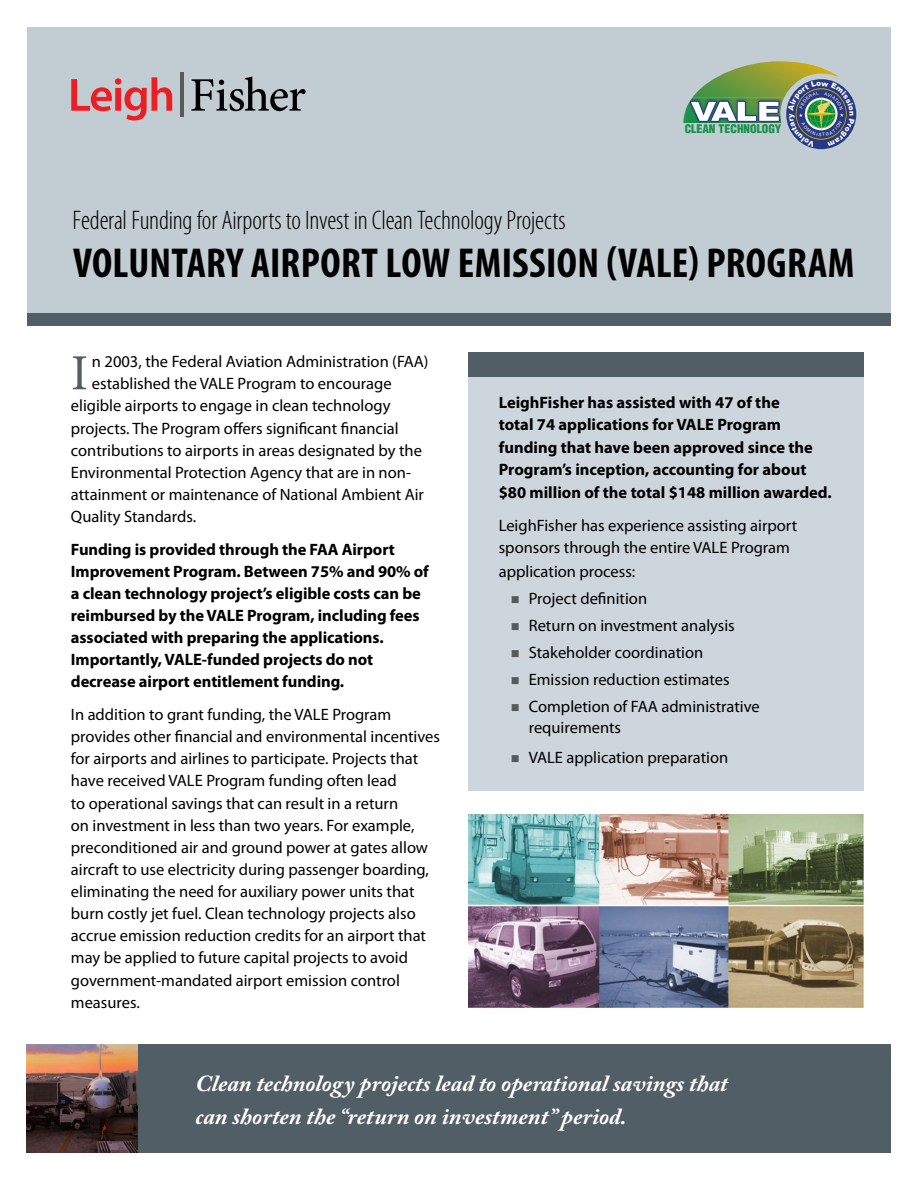
<style>
.page{position:relative;width:918px;height:1188px;background:#fff}
.page>*{position:absolute;margin:0;border:0;box-sizing:border-box;transform-origin:0 0}
.t1{font:50.55px "Minion Pro";color:#525e66}
.t2{font:700 condensed 42px "Myriad Pro";letter-spacing:.005em;color:#000}
.t3{font:300 condensed 27px "Myriad Pro";letter-spacing:-.01em;color:#000}
.t4{font:italic 700 22.8px/33px "Adobe Caslon Pro";color:#fff;scale:1.05 1}
.t5{font:16.5px/22.2px "Myriad Pro";color:#000}
.t6{font:700 16.5px/22.2px "Myriad Pro";letter-spacing:-.005em;color:#000}
.t7{font:900 condensed 11.4px "Helvetica";color:#159249;scale:1.04 1}
.s1{color:#58595b}
</style>
<div class="page">
<div style="left:27px;top:27px;width:864px;height:287px;background:#c2cdd3"></div>
<div style="left:133px;top:1045px;width:758px;height:108px;background:#525e66"></div>
<div style="left:27px;top:314px;width:864px;height:12px;background:#525e66"></div>
<div style="left:469px;top:354px;width:395px;height:437px;background:#cdd6dc"></div>
<svg style="left:191px;top:76px;width:115px;height:35px"></svg>
<svg style="left:71px;top:77px;width:101px;height:44px"></svg>
<hr style="left:180px;top:72px;width:4px;height:44px;background:#58595b">
<img style="left:27px;top:1045px;width:111px;height:108px">
<div style="left:469px;top:352px;width:395px;height:24px;background:#525e66"></div>
<img style="left:468px;top:815px;width:396px;height:194px">
<svg style="left:683px;top:61px;width:173px;height:88px"></svg>
<p class="t7" style="left:685px;top:122px;width:95px">CLEAN TECHNOLOGY</p>
<h3 class="t3" style="left:73px;top:204px;width:495px">Federal Funding for Airports to Invest in Clean Technology Projects</h3>
<h2 class="t2" style="left:73px;top:237px;width:783px">VOLUNTARY AIRPORT LOW EMISSION (VALE) PROGRAM</h2>
<h1 class="t1" style="left:71px;top:339px;width:19px">I</h1>
<p class="t5" style="left:92px;top:350px;width:338px">n 2003, the Federal Aviation Administration (FAA)</p>
<p class="t5" style="left:92px;top:372px;width:301px">established the VALE Program to encourage</p>
<p class="t5" style="left:71px;top:394px;width:321px">eligible airports to engage in clean technology</p>
<p class="t5" style="left:71px;top:417px;width:329px">projects. The Program offers significant financial</p>
<p class="t5" style="left:71px;top:439px;width:353px">contributions to airports in areas designated by the</p>
<p class="t5" style="left:71px;top:461px;width:342px">Environmental Protection Agency that are in non-</p>
<p class="t5" style="left:71px;top:483px;width:355px">attainment or maintenance of National Ambient Air</p>
<p class="t5" style="left:71px;top:505px;width:127px">Quality Standards.</p>
<p class="t6" style="left:71px;top:537px;width:359px">Funding is provided through the FAA Airport Improvement Program. Between 75% and 90% of a clean technology project’s eligible costs can be reimbursed by the VALE Program, including fees associated with preparing the applications.<br>Importantly, VALE-funded projects do not decrease airport entitlement funding.</p>
<p class="t5" style="left:71px;top:703px;width:371px">In addition to grant funding, the VALE Program provides other financial and environmental incentives for airports and airlines to participate. Projects that have received VALE Program funding often lead<br>to operational savings that can result in a return<br>on investment in less than two years. For example, preconditioned air and ground power at gates allow aircraft to use electricity during passenger boarding, eliminating the need for auxiliary power units that burn costly jet fuel. Clean technology projects also accrue emission reduction credits for an airport that may be applied to future capital projects to avoid government-mandated airport emission control measures.</p>
<p class="t6" style="left:499px;top:390px;width:335px">LeighFisher has assisted with 47 of the<br>total 74 applications for VALE Program funding that have been approved since the Program’s inception, accounting for about $80 million of the total $148 million awarded.</p>
<p class="t5" style="left:499px;top:514px;width:300px;line-height:23px">LeighFisher has experience assisting airport sponsors through the entire VALE Program application process:</p>
<p class="t5" style="left:511px;top:587px;width:138px"><span class="s1">■</span> Project definition</p>
<p class="t5" style="left:511px;top:614px;width:226px"><span class="s1">■</span> Return on investment analysis</p>
<p class="t5" style="left:511px;top:641px;width:194px"><span class="s1">■</span> Stakeholder coordination</p>
<p class="t5" style="left:511px;top:668px;width:220px"><span class="s1">■</span> Emission reduction estimates</p>
<p class="t5" style="left:529px;top:695px;width:233px;line-height:21px;text-indent:-18px"><span class="s1">■</span> Completion of FAA administrative requirements</p>
<p class="t5" style="left:511px;top:746px;width:219px"><span class="s1">■</span> VALE application preparation</p>
<h3 class="t4" style="left:195px;top:1067px;width:509px">Clean technology projects lead to operational savings that can shorten the “return on investment” period.</h3>
</div>
